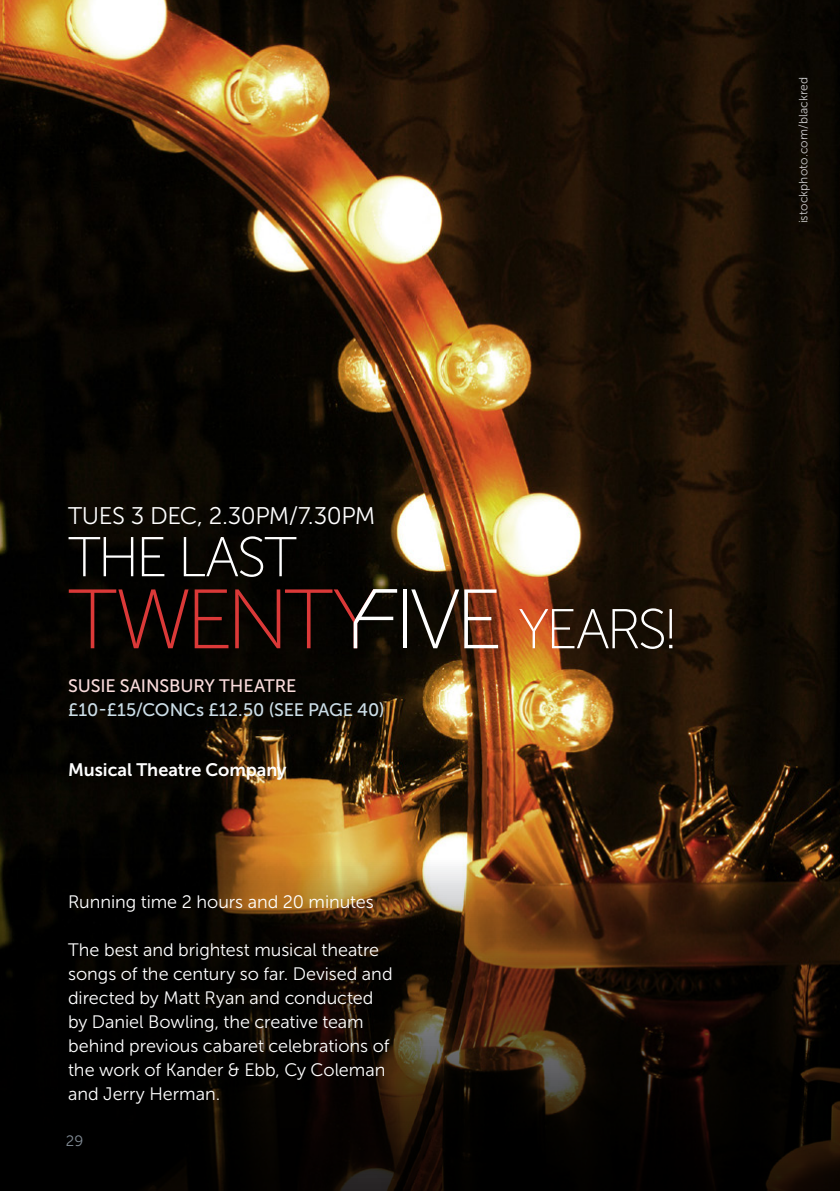
<style>
.page{position:relative;width:840px;height:1191px;background:#fff}
.page>*{position:absolute;margin:0;border:0;box-sizing:border-box;transform-origin:0 0}
.Full_Page_Title_42pt_Red{font:84px "Museo Sans 100";letter-spacing:-.065em;color:#db3938}
.Full_Page_Title_White{font:56px "Museo Sans 100";letter-spacing:-.045em;color:#fff}
.Date_and_Time_White{font:24px "Museo Sans 300";letter-spacing:-.02em;color:#fff}
.Body_Copy_White{font:18px/24px "Museo Sans 300";letter-spacing:-.005em;color:#fff}
.Event_Price_Light_Blue{font:18px "Museo Sans 500";letter-spacing:-.005em;color:#ccdee8}
.Event_Venue_Pink{font:18px "Museo Sans 500";letter-spacing:-.005em;color:#fadcdc}
.Body_Copy_White-2{font:18px "Museo Sans 700";color:#fff}
.t1{font:15px "Museo Sans 300";color:#828c96}
.Credits{font:12px "Museo Sans 300";letter-spacing:.01em;color:#cccbcc}
.s1{color:#fff}
.s2{font-size:56px;color:#fff}
</style>
<div class="page">
<img style="left:0;top:0;width:839px;height:720px">
<svg style="left:0;top:720px;width:839px;height:471px;background:#29190a"></svg>
<svg style="left:353px;top:589px;width:44px;height:59px;background:#32302b"></svg>
<p class="Date_and_Time_White" style="left:68px;top:503px;width:308px">TUES 3 DEC, 2.30PM/7.30PM</p>
<p class="Full_Page_Title_White" style="left:68px;top:527px;width:230px">THE LAST</p>
<p class="Full_Page_Title_42pt_Red" style="left:68px;top:575px;width:612px">TWENTY <span class="s1">IVE</span> <span class="s2">YEARS!</span></p>
<p class="Event_Venue_Pink" style="left:68px;top:676px;width:230px">SUSIE SAINSBURY THEATRE</p>
<p class="Event_Price_Light_Blue" style="left:68px;top:700px;width:318px">£10-£15/CONCs £12.50 (SEE PAGE 40)</p>
<p class="Body_Copy_White-2" style="left:68px;top:760px;width:220px">Musical Theatre Company</p>
<p class="Body_Copy_White" style="left:68px;top:890px;width:307px">Running time 2 hours and 20 minutes</p>
<p class="Body_Copy_White" style="left:68px;top:938px;width:326px">The best and brightest musical theatre songs of the century so far. Devised and directed by Matt Ryan and conducted by Daniel Bowling, the creative team behind previous cabaret celebrations of the work of Kander &amp; Ebb, Cy Coleman and Jerry Herman.</p>
<p class="t1" style="left:66px;top:1132px;width:19px">29</p>
<p class="Credits" style="left:796px;top:223px;width:148px;rotate:-90deg">istockphoto.com/blackred</p>
</div>
